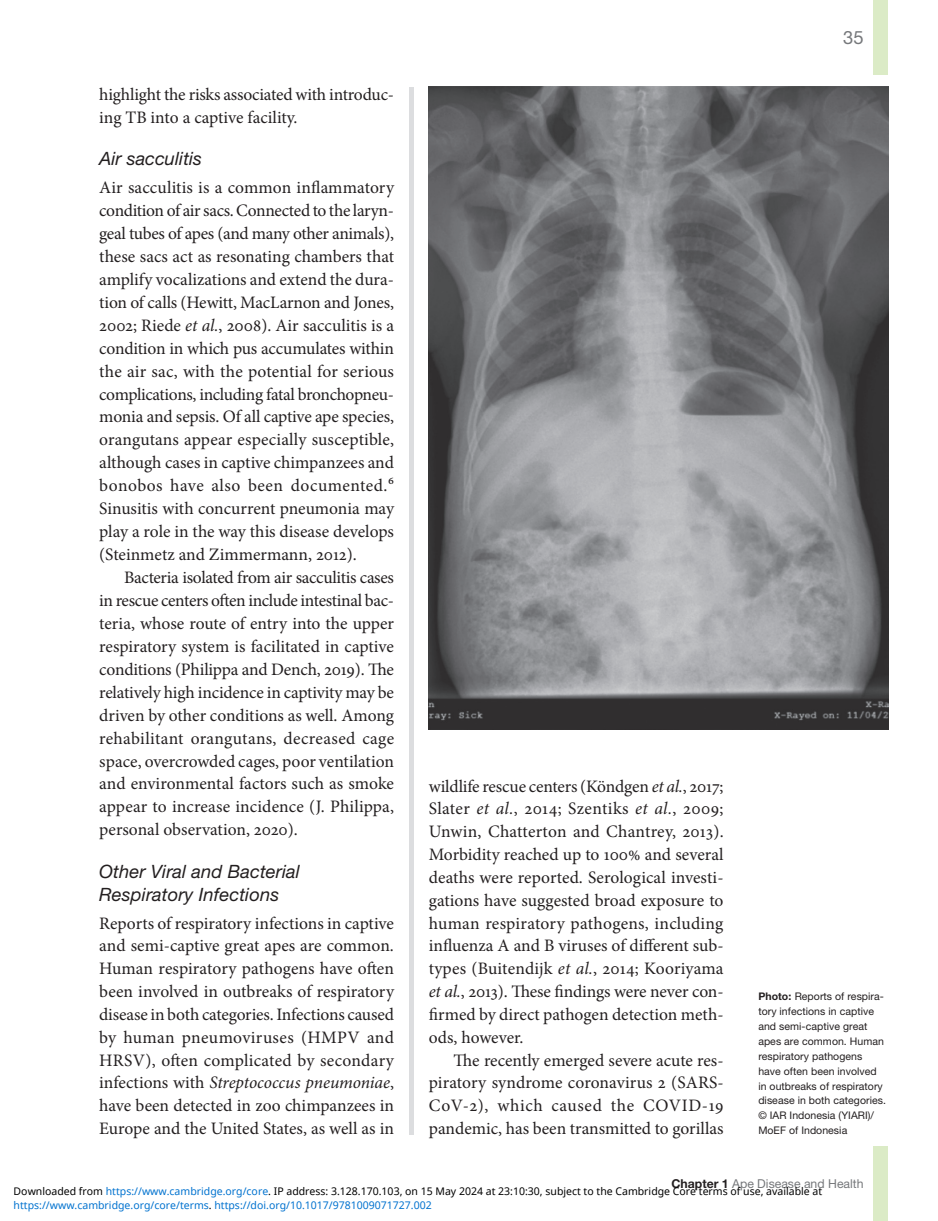
<style>
.page{position:relative;width:938px;height:1221px;background:#fff}
.page>*{position:absolute;margin:0;border:0;box-sizing:border-box;transform-origin:0 0}
.t1{font:italic 18.38px/22.8px "Helvetica Neue LT Pro";letter-spacing:.005em;color:#231f20}
.t2{font:18.38px "Helvetica Neue LT Pro";color:#76787b}
.t3{font:17.5px/22.9px "Minion Pro";color:#231f20;text-align:justify}
.t4{font:12.25px "Helvetica Neue LT Pro";color:#76787b}
.t5{font:10.5px/14.9px "Helvetica Neue LT Pro";letter-spacing:.005em;color:#231f20}
.t6{font:10.5px "Noto Sans";color:#000}
.t7{font:10.5px "Noto Sans";color:#0172cf}
.s1{font-style:italic}
.s2{font-weight:700}
.s3{font-weight:700;color:#231f20}
.s4{color:#0172cf}
.s5{color:#000}
</style>
<div class="page">
<div style="left:409px;top:87px;width:5px;height:1047px;background:#dcdddf"></div>
<div style="left:873px;top:0;width:15px;height:74px;background:#dbebc6"></div>
<div style="left:873px;top:1146px;width:15px;height:74px;background:#dbebc6"></div>
<img style="left:429px;top:87px;width:459px;height:642px">
<p class="t3" style="left:99px;top:83px;width:296px">highlight the risks associated with introduc&shy;ing TB into a captive facility.</p>
<p class="t1" style="left:99px;top:147px;width:104px">Air sacculitis</p>
<p class="t3" style="left:99px;top:176px;width:296px">Air sacculitis is a common inflammatory condition of air sacs. Connected to the laryn&shy;geal tubes of apes (and many other animals), these sacs act as resonating chambers that amplify vocalizations and extend the dura&shy;tion of calls (Hewitt, MacLarnon and Jones, 2002; Riede <span class="s1">et al.</span>, 2008). Air sacculitis is a condition in which pus accumulates within the air sac, with the potential for serious complications, including fatal bronchopneu&shy;monia and sepsis. Of all captive ape species, orangutans appear especially susceptible, although cases in captive chimpanzees and bonobos have also been documented.⁶<br>Sinusitis with concurrent pneumonia may play a role in the way this disease develops (Steinmetz and Zimmermann, 2012).</p>
<p class="t3" style="left:99px;top:566px;width:296px;text-indent:25px">Bacteria isolated from air sacculitis cases in rescue centers often include intestinal bac&shy;teria, whose route of entry into the upper respiratory system is facilitated in captive conditions (Philippa and Dench, 2019). The relatively high incidence in captivity may be driven by other conditions as well. Among rehabilitant orangutans, decreased cage space, overcrowded cages, poor ventilation and environmental factors such as smoke appear to increase incidence (J. Philippa, personal observation, 2020).</p>
<p class="t1" style="left:99px;top:859px;width:202px">Other Viral and Bacterial<br>Respiratory Infections</p>
<p class="t3" style="left:99px;top:911px;width:296px">Reports of respiratory infections in captive and semi-captive great apes are common.<br>Human respiratory pathogens have often been involved in outbreaks of respiratory disease in both categories. Infections caused by human pneumoviruses (HMPV and HRSV), often complicated by secondary infections with <span class="s1">Streptococcus pneumoniae</span>, have been detected in zoo chimpanzees in Europe and the United States, as well as in</p>
<p class="t3" style="left:429px;top:774px;width:296px">wildlife rescue centers (Köndgen <span class="s1">et al.</span>, 2017; Slater <span class="s1">et al.</span>, 2014; Szentiks <span class="s1">et al.</span>, 2009; Unwin, Chatterton and Chantrey, 2013).<br>Morbidity reached up to 100% and several deaths were reported. Serological investi&shy;gations have suggested broad exposure to human respiratory pathogens, including influenza A and B viruses of different sub&shy;types (Buitendijk <span class="s1">et al.</span>, 2014; Kooriyama <span class="s1">et al.</span>, 2013). These findings were never con&shy;firmed by direct pathogen detection meth&shy;ods, however.</p>
<p class="t3" style="left:429px;top:1048px;width:296px;text-indent:25px">The recently emerged severe acute res&shy;piratory syndrome coronavirus 2 (SARS-CoV-2), which caused the COVID-19 pandemic, has been transmitted to gorillas</p>
<p class="t2" style="left:843px;top:26px;width:22px">35</p>
<p class="t5" style="left:758px;top:988px;width:129px"><span class="s2">Photo:</span> Reports of respira&shy;tory infections in captive and semi-captive great apes are common. Human respiratory pathogens have often been involved in outbreaks of respiratory disease in both categories. © IAR Indonesia (YIARI)/<br>MoEF of Indonesia</p>
<p class="t4" style="left:671px;top:1176px;width:193px"><span class="s3">Chapter 1</span> Ape Disease and Health</p>
<p class="t6" style="left:14px;top:1183px;width:810px">Downloaded from <span class="s4">https://www.cambridge.org/core</span>. IP address: 3.128.170.103, on 15 May 2024 at 23:10:30, subject to the Cambridge Core terms of use, available at</p>
<p class="t7" style="left:14px;top:1197px;width:419px">https://www.cambridge.org/core/terms<span class="s5">.</span> https://doi.org/10.1017/9781009071727.002</p>
</div>
